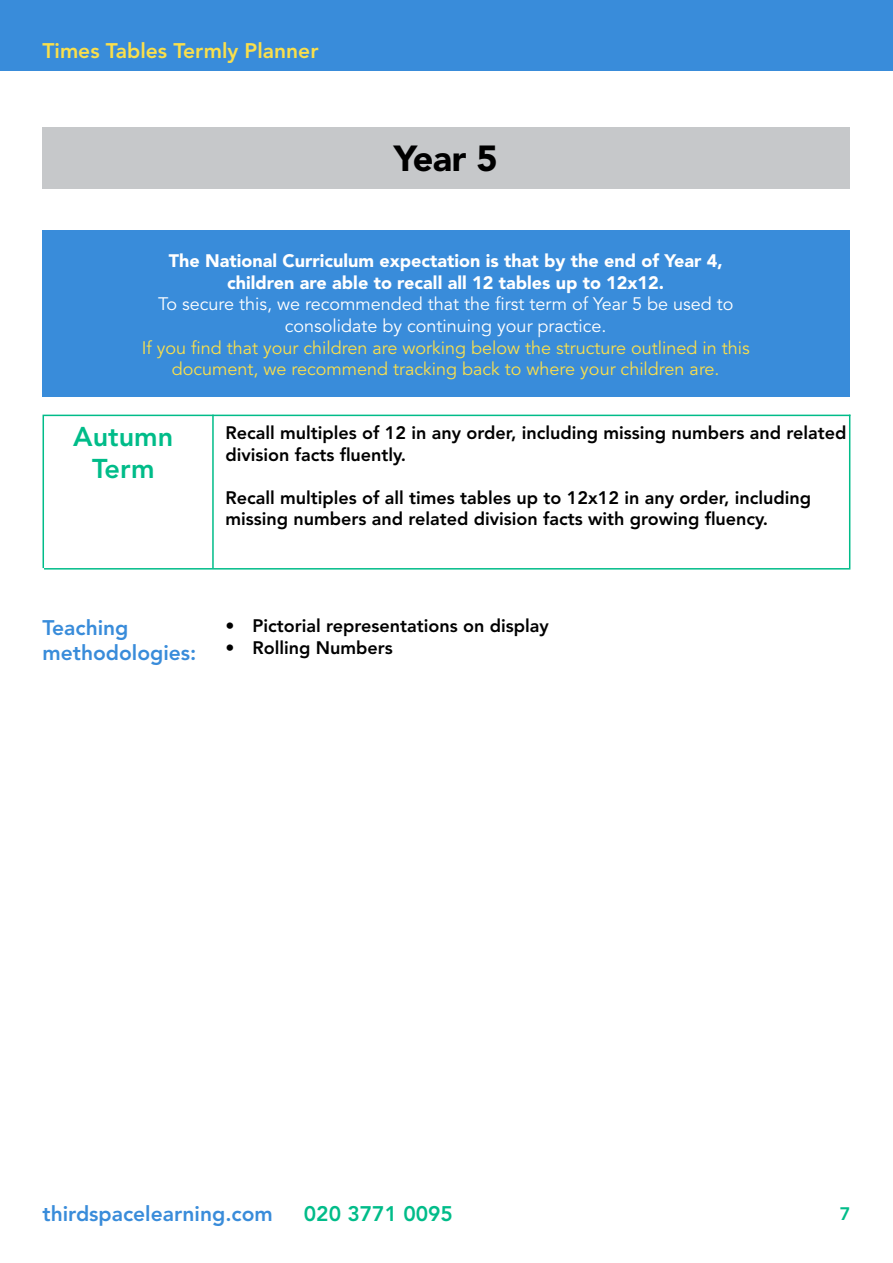
<style>
.page{position:relative;width:893px;height:1263px;background:#fff}
.page>*{position:absolute;margin:0;border:0;box-sizing:border-box;transform-origin:0 0}
.t1{font:900 36px "Avenir";color:#000}
.t2{font:800 27px/32.4px "Avenir";color:#00bc89;text-align:center}
.t3{font:800 21px/25.2px "Avenir";color:#398cda}
.t4{font:800 21px "Avenir";color:#fadf4b}
.t5{font:800 21px "Avenir";color:#00bc89}
.t6{font:800 18px/21.6px "Avenir";color:#000}
.t7{font:18px/21.6px "Avenir";color:#fadf4b;text-align:center}
.t8{font:900 18px/21.6px "Avenir";color:#fff;text-align:center}
.t9{font:18px/21.6px "Avenir";color:#fff;text-align:center}
.t10{font:800 18px "Avenir";color:#00bc89}
</style>
<div class="page">
<div style="left:0;top:0;width:893px;height:70px;background:#398cda"></div>
<div style="left:43px;top:128px;width:807px;height:61px;background:#c6c8ca"></div>
<div style="left:43px;top:231px;width:807px;height:166px;background:#398cda"></div>
<hr style="left:212px;top:415px;width:2px;height:153px;background:#00bc89">
<hr style="left:44px;top:415px;width:806px;height:1px;background:#00bc89">
<hr style="left:44px;top:568px;width:806px;height:1px;background:#00bc89">
<hr style="left:43px;top:415px;width:1px;height:153px;background:#00bc89">
<hr style="left:849px;top:415px;width:1px;height:153px;background:#00bc89">
<p class="t4" style="left:43px;top:39px;width:277px">Times Tables Termly Planner</p>
<h1 class="t1" style="left:394px;top:137px;width:106px">Year 5</h1>
<p class="t8" style="left:169px;top:250px;width:555px">The National Curriculum expectation is that by the end of Year 4, children are able to recall all 12 tables up to 12x12.</p>
<p class="t9" style="left:158px;top:294px;width:577px">To secure this, we recommended that the first term of Year 5 be used to consolidate by continuing your practice.</p>
<p class="t7" style="left:142px;top:337px;width:609px">If you find that your children are working below the structure outlined in this document, we recommend tracking back to where your children are.</p>
<h2 class="t2" style="left:73px;top:420px;width:101px">Autumn<br>Term</h2>
<p class="t6" style="left:225px;top:422px;width:623px">Recall multiples of 12 in any order, including missing numbers and related division facts fluently.</p>
<p class="t6" style="left:225px;top:487px;width:587px">Recall multiples of all times tables up to 12x12 in any order, including missing numbers and related division facts with growing fluency.</p>
<p class="t3" style="left:43px;top:615px;width:155px">Teaching methodologies:</p>
<p class="t6" style="left:225px;top:615px;width:325px">• Pictorial representations on display</p>
<p class="t6" style="left:225px;top:637px;width:169px">• Rolling Numbers</p>
<p class="t3" style="left:43px;top:1201px;width:232px">thirdspacelearning.com</p>
<p class="t5" style="left:304px;top:1201px;width:151px">020 3771 0095</p>
<p class="t10" style="left:840px;top:1203px;width:12px">7</p>
</div>
